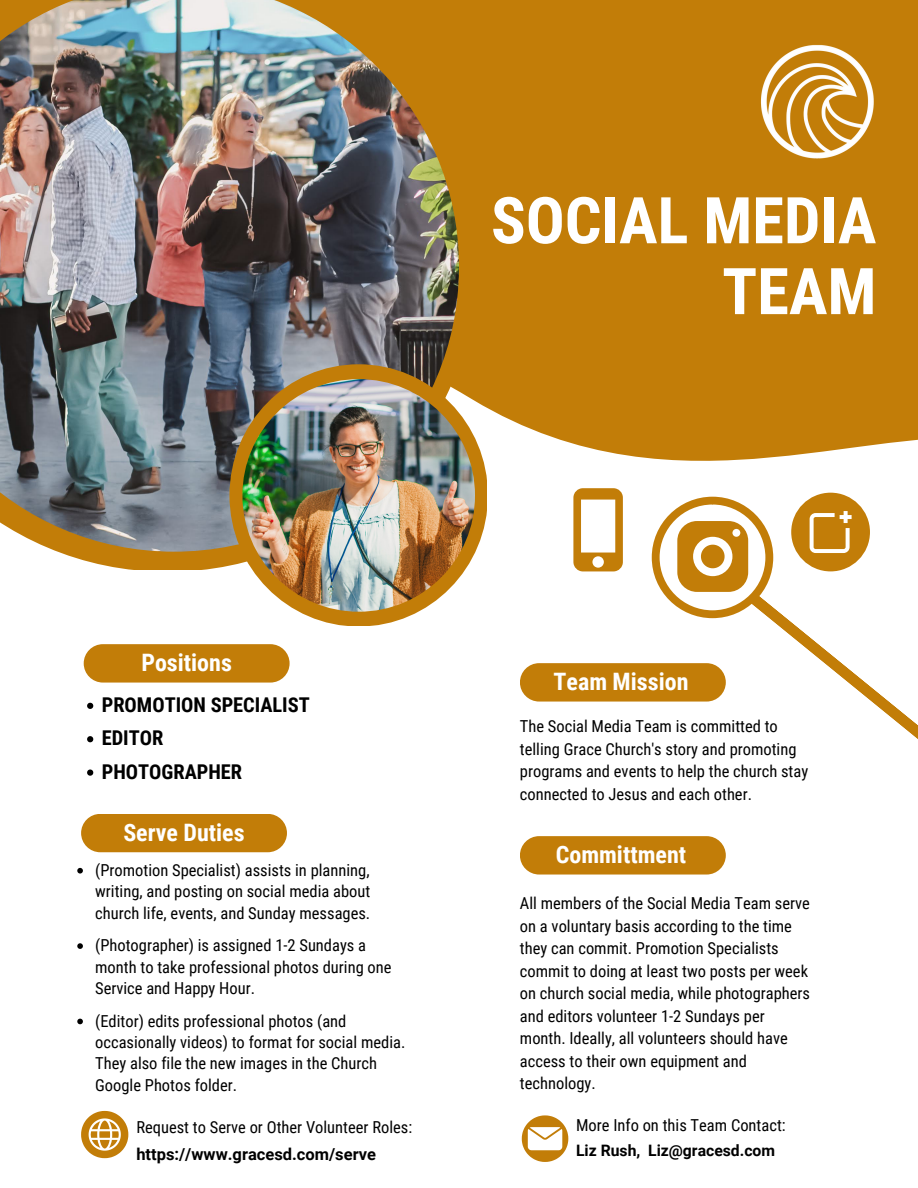
<style>
.page{position:relative;width:918px;height:1188px;background:#fff}
.page>*{position:absolute;margin:0;border:0;box-sizing:border-box;transform-origin:0 0}
.t1{font:700 64.5px/70.8px "Roboto Condensed";color:#fff;text-align:right}
.t2{font:700 24px "Roboto Condensed";color:#fff}
.t3{font:700 20.4px "Roboto Condensed";color:#000}
.t4{font:16.5px/22.5px "Roboto Condensed";color:#000}
.t5{font:700 16.5px "Roboto";color:#000}
.t6{font:700 15.75px "Roboto";color:#000}
</style>
<div class="page">
<svg style="left:475px;top:0;width:443px;height:562px;fill:#c27d08"></svg>
<svg style="left:59px;top:0;width:416px;height:570px;fill:#c27d08"></svg>
<img style="left:0;top:0;width:459px;height:552px">
<div style="left:229px;top:364px;width:258px;height:262px;background:#c27d08;border-radius:50%"></div>
<img style="left:242px;top:379px;width:233px;height:233px;border-radius:50%">
<div style="left:81px;top:814px;width:206px;height:38px;background:#c27d08;border-radius:19px"></div>
<div style="left:84px;top:644px;width:206px;height:39px;background:#c27d08;border-radius:19px"></div>
<div style="left:520px;top:836px;width:206px;height:39px;background:#c27d08;border-radius:19px"></div>
<svg style="left:81px;top:1111px;width:47px;height:47px"></svg>
<svg style="left:522px;top:1115px;width:46px;height:47px"></svg>
<div style="left:520px;top:663px;width:206px;height:39px;background:#c27d08;border-radius:19px"></div>
<img style="left:750px;top:15px;width:138px;height:154px">
<svg style="left:652px;top:493px;width:266px;height:246px"></svg>
<svg style="left:573px;top:488px;width:50px;height:83px"></svg>
<svg style="left:77px;top:943px;width:6px;height:6px"></svg>
<svg style="left:87px;top:770px;width:6px;height:6px"></svg>
<svg style="left:87px;top:703px;width:6px;height:6px"></svg>
<svg style="left:77px;top:1019px;width:6px;height:5px"></svg>
<svg style="left:87px;top:736px;width:6px;height:6px"></svg>
<svg style="left:77px;top:868px;width:6px;height:6px"></svg>
<h1 class="t1" style="left:491px;top:186px;width:387px">SOCIAL MEDIA<br>TEAM</h1>
<h2 class="t2" style="left:141px;top:649px;width:92px">Positions</h2>
<p class="t3" style="left:102px;top:693px;width:210px">PROMOTION SPECIALIST</p>
<p class="t3" style="left:102px;top:727px;width:63px">EDITOR</p>
<p class="t3" style="left:102px;top:760px;width:142px">PHOTOGRAPHER</p>
<h2 class="t2" style="left:123px;top:818px;width:123px">Serve Duties</h2>
<p class="t4" style="left:95px;top:859px;width:277px;line-height:21.3px;text-align:justify">(Promotion Specialist) assists in planning, writing, and posting on social media about church life, events, and Sunday messages.</p>
<p class="t4" style="left:95px;top:935px;width:298px;line-height:21.3px">(Photographer) is assigned 1-2 Sundays a month to take professional photos during one<br>Service and Happy Hour.</p>
<p class="t4" style="left:95px;top:1010px;width:312px;line-height:21.3px">(Editor) edits professional photos (and occasionally videos) to format for social media.<br>They also file the new images in the Church Google Photos folder.</p>
<p class="t4" style="left:136px;top:1116px;width:277px">Request to Serve or Other Volunteer Roles:</p>
<p class="t5" style="left:136px;top:1145px;width:241px">https://www.gracesd.com/serve</p>
<h2 class="t2" style="left:554px;top:667px;width:136px">Team Mission</h2>
<p class="t4" style="left:520px;top:715px;width:290px">The Social Media Team is committed to telling Grace Church's story and promoting programs and events to help the church stay connected to Jesus and each other.</p>
<h2 class="t2" style="left:556px;top:840px;width:132px">Committment</h2>
<p class="t4" style="left:520px;top:893px;width:292px">All members of the Social Media Team serve on a voluntary basis according to the time they can commit. Promotion Specialists commit to doing at least two posts per week on church social media, while photographers and editors volunteer 1-2 Sundays per month. Ideally, all volunteers should have access to their own equipment and technology.</p>
<p class="t4" style="left:576px;top:1114px;width:211px">More Info on this Team Contact:</p>
<p class="t6" style="left:576px;top:1141px;width:201px">Liz Rush, Liz@gracesd.com</p>
</div>
